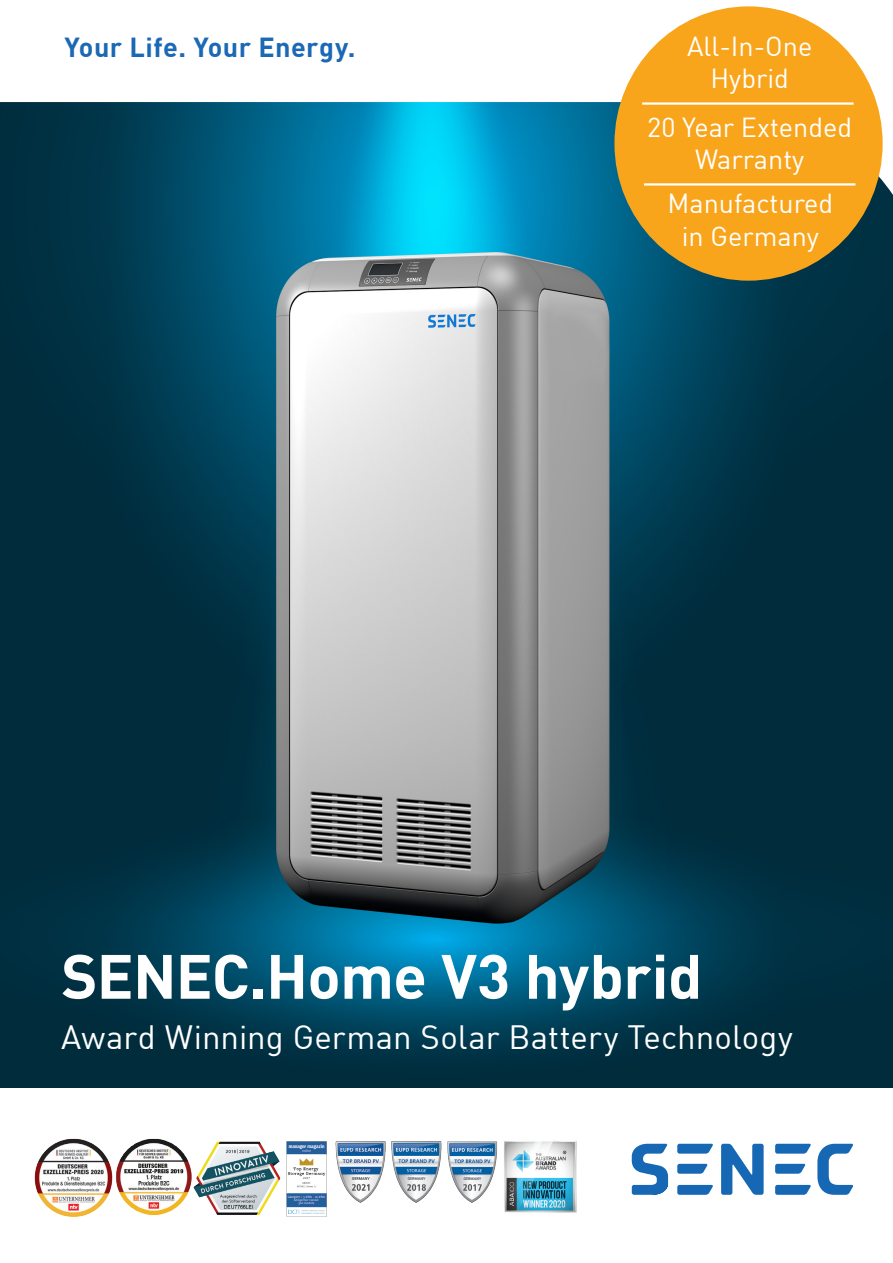
<style>
.page{position:relative;width:893px;height:1263px;background:#fff}
.page>*{position:absolute;margin:0;border:0;box-sizing:border-box;transform-origin:0 0}
.Titelblatt_Überschri{font:700 61.5px "En BWDIN Pro";letter-spacing:-.01em;color:#fff}
.Titelblatt_Überschri-2{font:33px "En BWDIN Pro";color:#fff}
.Störertext_Body{font:27px/32.4px "En BWDIN Pro";color:#fff;text-align:center}
.Claim{font:700 27px "En BWDIN Pro";letter-spacing:.015em;color:#1b68b4}
</style>
<div class="page">
<img style="left:0;top:102px;width:893px;height:986px">
<div style="left:614px;top:6px;width:269px;height:275px;background:#f9a51b;border-radius:50%"></div>
<svg style="left:721px;top:1144px;width:43px;height:51px"></svg>
<svg style="left:677px;top:1144px;width:36px;height:9px"></svg>
<svg style="left:677px;top:1185px;width:36px;height:10px"></svg>
<svg style="left:677px;top:1164px;width:31px;height:10px"></svg>
<svg style="left:775px;top:1144px;width:36px;height:9px"></svg>
<svg style="left:775px;top:1185px;width:36px;height:10px"></svg>
<svg style="left:775px;top:1164px;width:30px;height:10px"></svg>
<svg style="left:817px;top:1144px;width:36px;height:51px"></svg>
<svg style="left:632px;top:1144px;width:36px;height:51px"></svg>
<img style="left:34px;top:1138px;width:543px;height:79px">
<hr style="left:642px;top:102px;width:212px;height:3px;background:#fff">
<hr style="left:644px;top:183px;width:211px;height:3px;background:#fff">
<p class="Claim" style="left:64px;top:25px;width:292px">Your Life. Your Energy.</p>
<p class="Störertext_Body" style="left:687px;top:27px;width:127px">All-In-One<br>Hybrid</p>
<p class="Störertext_Body" style="left:647px;top:108px;width:206px">20 Year Extended<br>Warranty</p>
<p class="Störertext_Body" style="left:667px;top:185px;width:167px">Manufactured in Germany</p>
<p class="Titelblatt_Überschri" style="left:61px;top:925px;width:643px">SENEC.Home V3 hybrid</p>
<p class="Titelblatt_Überschri-2" style="left:61px;top:1011px;width:733px">Award Winning German Solar Battery Technology</p>
</div>
